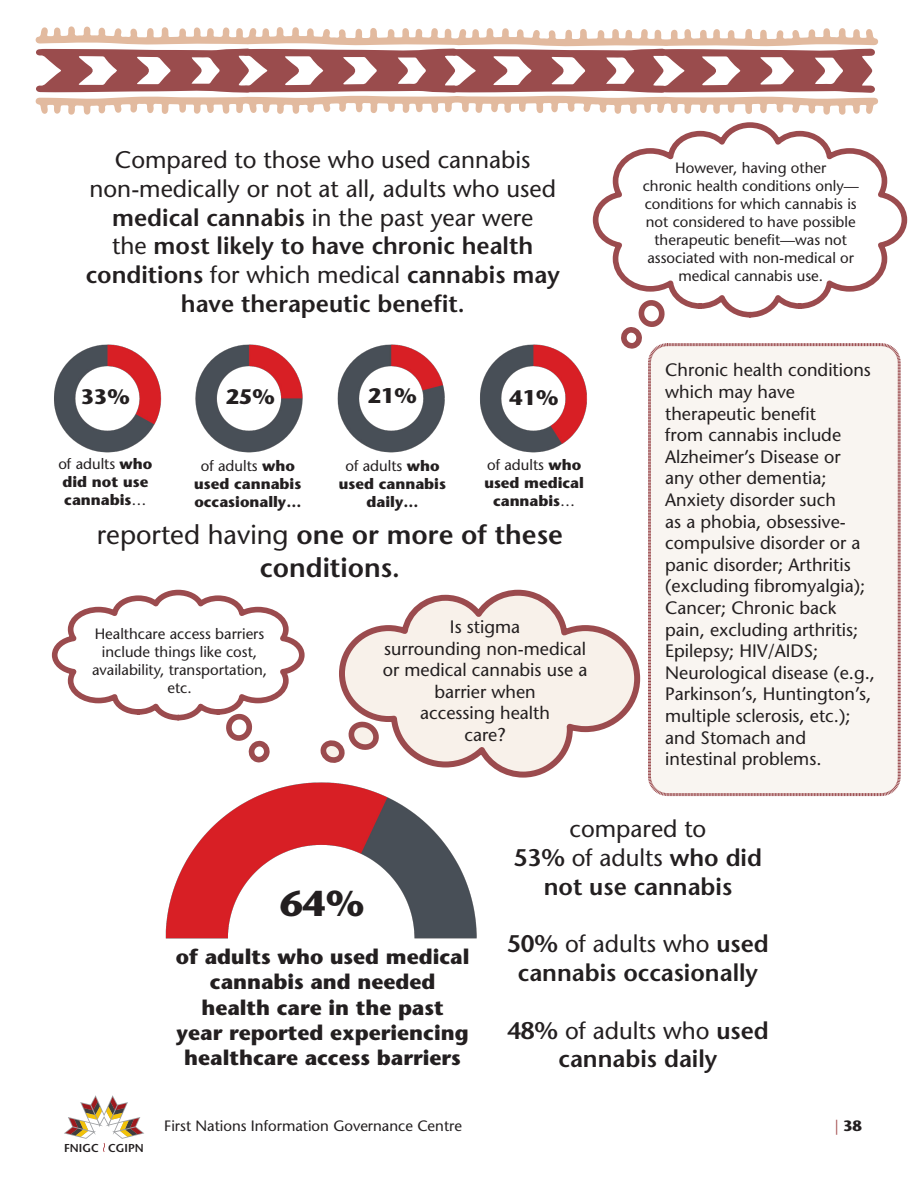
<style>
.page{position:relative;width:918px;height:1188px;background:#fff}
.page>*{position:absolute;margin:0;border:0;box-sizing:border-box;transform-origin:0 0}
.t1{font:700 36px "Stone Sans Std";color:#231f20}
.t2{font:600 27px/32.4px "Stone Sans Std";color:#231f20;text-align:center}
.t3{font:500 24px/28.8px "Stone Sans Std";color:#231f20;text-align:center}
.t4{font:600 24px/28.8px "Stone Sans Std";color:#231f20;text-align:center}
.t5{font:700 21px/25.2px "Stone Sans Std";color:#231f20;text-align:center}
.t6{font:500 18px/21.6px "Stone Sans Std";color:#231f20}
.t7{font:500 15px/18px "Stone Sans Std";color:#231f20;text-align:center}
.t8{font:700 15px/18px "Stone Sans Std";color:#231f20;text-align:center}
.t9{font:600 11.4px "Stone Sans";color:#231f20}
.s1{font-weight:600}
.s2{font-weight:500}
.s3{font-weight:500;color:#a55152}
</style>
<div class="page">
<svg style="left:35px;top:26px;width:843px;height:89px"></svg>
<svg style="left:64px;top:1095px;width:80px;height:57px"></svg>
<img style="left:54px;top:344px;width:533px;height:109px">
<svg style="left:621px;top:320px;width:42px;height:29px"></svg>
<svg style="left:592px;top:122px;width:316px;height:198px"></svg>
<img style="left:165px;top:782px;width:312px;height:157px">
<div style="left:647px;top:343px;width:254px;height:454px;background:#f9f5f1"></div>
<svg style="left:339px;top:589px;width:302px;height:189px"></svg>
<svg style="left:320px;top:718px;width:63px;height:45px"></svg>
<svg style="left:51px;top:589px;width:254px;height:174px"></svg>
<p class="t3" style="left:86px;top:145px;width:476px">Compared to those who used cannabis non-medically or not at all, adults who used <span class="s1">medical cannabis</span> in the past year were<br>the <span class="s1">most likely to have chronic health conditions</span> for which medical <span class="s1">cannabis may have therapeutic benefit.</span></p>
<p class="t5" style="left:81px;top:384px;width:51px">33%</p>
<p class="t5" style="left:226px;top:384px;width:51px">25%</p>
<p class="t5" style="left:368px;top:383px;width:51px">21%</p>
<p class="t5" style="left:509px;top:385px;width:51px">41%</p>
<p class="t8" style="left:58px;top:454px;width:96px;text-align:left"><span class="s2">of adults</span> who did not use cannabis<span class="s2">…</span></p>
<p class="t8" style="left:194px;top:457px;width:109px"><span class="s2">of adults</span> who used cannabis occasionally…</p>
<p class="t8" style="left:339px;top:457px;width:109px"><span class="s2">of adults</span> who used cannabis daily…</p>
<p class="t8" style="left:484px;top:456px;width:101px"><span class="s2">of adults</span> who used medical cannabis<span class="s2">…</span></p>
<p class="t2" style="left:97px;top:519px;width:468px"><span class="s2">reported having</span> one or more of these conditions.</p>
<p class="t7" style="left:95px;top:625px;width:171px">Healthcare access barriers</p>
<p class="t7" style="left:102px;top:643px;width:157px">include things like cost,</p>
<p class="t7" style="left:92px;top:661px;width:177px">availability, transportation,</p>
<p class="t7" style="left:167px;top:679px;width:26px">etc.</p>
<p class="t6" style="left:450px;top:616px;width:72px">Is stigma</p>
<p class="t6" style="left:383px;top:638px;width:206px;text-align:center">surrounding non-medical or medical cannabis use a barrier when</p>
<p class="t6" style="left:420px;top:702px;width:131px">accessing health</p>
<p class="t6" style="left:464px;top:724px;width:43px">care?</p>
<p class="t7" style="left:675px;top:159px;width:153px">However, having other</p>
<p class="t7" style="left:643px;top:177px;width:218px">chronic health conditions only— conditions for which cannabis is not considered to have possible therapeutic benefit—was not associated with non-medical or medical cannabis use.</p>
<p class="t6" style="left:665px;top:359px;width:211px">Chronic health conditions which may have therapeutic benefit<br>from cannabis include<br>Alzheimer’s Disease or<br>any other dementia;<br>Anxiety disorder such<br>as a phobia, obsessive&shy;compulsive disorder or a panic disorder; Arthritis (excluding fibromyalgia);<br>Cancer; Chronic back pain, excluding arthritis;<br>Epilepsy; HIV/AIDS;<br>Neurological disease (e.g.,<br>Parkinson’s, Huntington’s, multiple sclerosis, etc.); and Stomach and intestinal problems.</p>
<p class="t1" style="left:280px;top:881px;width:86px">64%</p>
<p class="t5" style="left:176px;top:944px;width:295px">of adults who used medical cannabis and needed health care in the past<br>year reported experiencing healthcare access barriers</p>
<p class="t3" style="left:570px;top:814px;width:138px">compared to</p>
<p class="t4" style="left:514px;top:843px;width:250px">53% <span class="s2">of adults</span> who did not use cannabis</p>
<p class="t4" style="left:507px;top:929px;width:263px">50% <span class="s2">of adults who</span> used cannabis occasionally</p>
<p class="t4" style="left:507px;top:1016px;width:263px">48% <span class="s2">of adults who</span> used cannabis daily</p>
<p class="t9" style="left:64px;top:1141px;width:81px">FNIGC CGIPN</p>
<p class="t7" style="left:164px;top:1117px;width:299px">First Nations Information Governance Centre</p>
<p class="t8" style="left:835px;top:1117px;width:29px"><span class="s3">|</span> 38</p>
</div>
